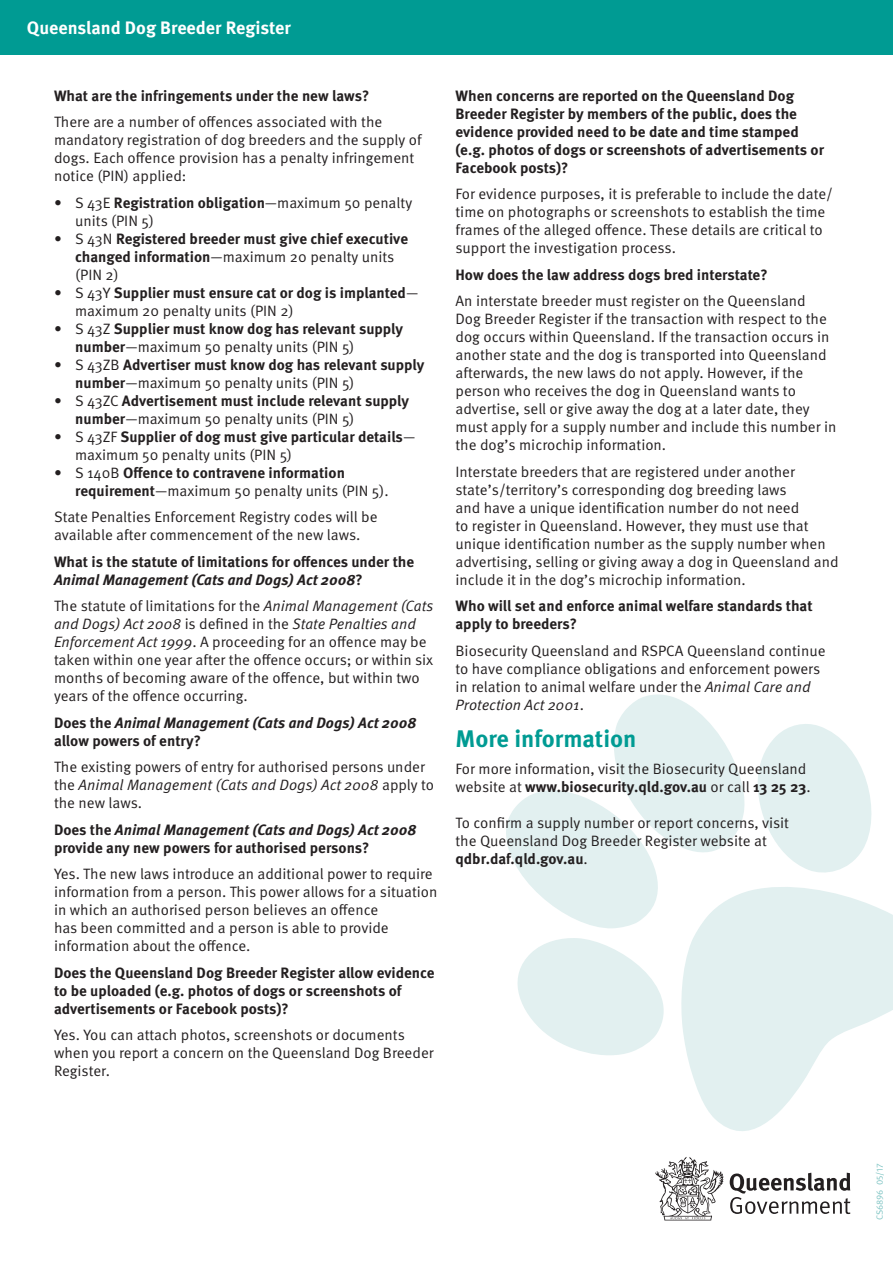
<style>
.page{position:relative;width:893px;height:1263px;background:#fff}
.page>*{position:absolute;margin:0;border:0;box-sizing:border-box;transform-origin:0 0}
.t1{font:700 24px "Meta OT";color:#009b93}
.t2{font:700 18px "Meta OT";color:#fff}
.t3{font:15px/18px "Meta OT";color:#231f20}
.t4{font:700 15px/18px "Meta OT";color:#231f20}
.t5{font:italic 700 15px/18px "Meta OT";color:#231f20}
.t6{font:9px "Meta OT";color:#7cc3c2}
.s1{font-weight:700}
.s2{font-weight:400}
.s3{font-style:italic}
.s4{font-style:normal}
</style>
<div class="page">
<svg style="left:517px;top:938px;width:147px;height:117px"></svg>
<svg style="left:506px;top:694px;width:366px;height:235px"></svg>
<svg style="left:680px;top:882px;width:213px;height:249px;fill:#e2f0f0"></svg>
<svg style="left:730px;top:1173px;width:120px;height:41px"></svg>
<svg style="left:655px;top:1157px;width:68px;height:63px"></svg>
<div style="left:0;top:0;width:893px;height:54px;background:#009b93"></div>
<p class="t2" style="left:27px;top:16px;width:265px">Queensland Dog Breeder Register</p>
<h3 class="t4" style="left:54px;top:87px;width:317px">What are the infringements under the new laws?</h3>
<p class="t3" style="left:54px;top:113px;width:369px">There are a number of offences associated with the mandatory registration of dog breeders and the supply of dogs. Each offence provision has a penalty infringement notice (PIN) applied:</p>
<p class="t3" style="left:75px;top:194px;width:338px;text-indent:-21px">• S 43E <span class="s1">Registration obligation</span>—maximum 50 penalty units (PIN 5)</p>
<p class="t4" style="left:75px;top:230px;width:334px;text-indent:-21px"><span class="s2">• S 43N</span> Registered breeder must give chief executive changed information<span class="s2">—maximum 20 penalty units (PIN 2)</span></p>
<p class="t4" style="left:75px;top:284px;width:345px;text-indent:-21px"><span class="s2">• S 43Y</span> Supplier must ensure cat or dog is implanted<span class="s2">— maximum 20 penalty units (PIN 2)</span></p>
<p class="t4" style="left:75px;top:320px;width:329px;text-indent:-21px"><span class="s2">• S 43Z</span> Supplier must know dog has relevant supply number<span class="s2">—maximum 50 penalty units (PIN 5)</span></p>
<p class="t4" style="left:75px;top:356px;width:351px;text-indent:-21px"><span class="s2">• S 43ZB</span> Advertiser must know dog has relevant supply number<span class="s2">—maximum 50 penalty units (PIN 5)</span></p>
<p class="t4" style="left:75px;top:392px;width:335px;text-indent:-21px"><span class="s2">• S 43ZC</span> Advertisement must include relevant supply number<span class="s2">—maximum 50 penalty units (PIN 5)</span></p>
<p class="t4" style="left:75px;top:428px;width:342px;text-indent:-21px"><span class="s2">• S 43ZF</span> Supplier of dog must give particular details<span class="s2">— maximum 50 penalty units (PIN 5)</span></p>
<p class="t4" style="left:75px;top:464px;width:315px;text-indent:-21px"><span class="s2">• S 140B</span> Offence to contravene information requirement<span class="s2">—maximum 50 penalty units (PIN 5).</span></p>
<p class="t3" style="left:54px;top:508px;width:325px">State Penalties Enforcement Registry codes will be available after commencement of the new laws.</p>
<h3 class="t4" style="left:54px;top:553px;width:362px">What is the statute of limitations for offences under the<br><span class="s3">Animal Management (Cats and Dogs) Act 2008</span>?</h3>
<p class="t3" style="left:54px;top:597px;width:381px">The statute of limitations for the <span class="s3">Animal Management (Cats and Dogs) Act 2008</span> is defined in the <span class="s3">State Penalties and Enforcement Act 1999</span>. A proceeding for an offence may be taken within one year after the offence occurs; or within six months of becoming aware of the offence, but within two years of the offence occurring.</p>
<h3 class="t5" style="left:54px;top:714px;width:364px"><span class="s4">Does the</span> Animal Management (Cats and Dogs) Act 2008 <span class="s4">allow powers of entry?</span></h3>
<p class="t3" style="left:54px;top:758px;width:382px">The existing powers of entry for authorised persons under the <span class="s3">Animal Management (Cats and Dogs) Act 2008</span> apply to the new laws.</p>
<h3 class="t4" style="left:54px;top:821px;width:364px">Does the <span class="s3">Animal Management (Cats and Dogs) Act 2008 </span>provide any new powers for authorised persons?</h3>
<p class="t3" style="left:54px;top:865px;width:385px">Yes. The new laws introduce an additional power to require information from a person. This power allows for a situation in which an authorised person believes an offence<br>has been committed and a person is able to provide information about the offence.</p>
<h3 class="t4" style="left:54px;top:964px;width:382px">Does the Queensland Dog Breeder Register allow evidence to be uploaded (e.g. photos of dogs or screenshots of advertisements or Facebook posts)?</h3>
<p class="t3" style="left:54px;top:1026px;width:381px">Yes. You can attach photos, screenshots or documents when you report a concern on the Queensland Dog Breeder<br>Register.</p>
<h3 class="t4" style="left:455px;top:87px;width:370px">When concerns are reported on the Queensland Dog Breeder Register by members of the public, does the evidence provided need to be date and time stamped (e.g. photos of dogs or screenshots of advertisements or Facebook posts)?</h3>
<p class="t3" style="left:455px;top:185px;width:379px">For evidence purposes, it is preferable to include the date/ time on photographs or screenshots to establish the time frames of the alleged offence. These details are critical to support the investigation process.</p>
<h3 class="t4" style="left:455px;top:266px;width:314px">How does the law address dogs bred interstate?</h3>
<p class="t3" style="left:455px;top:292px;width:382px">An interstate breeder must register on the Queensland<br>Dog Breeder Register if the transaction with respect to the dog occurs within Queensland. If the transaction occurs in another state and the dog is transported into Queensland afterwards, the new laws do not apply. However, if the person who receives the dog in Queensland wants to advertise, sell or give away the dog at a later date, they must apply for a supply number and include this number in the dog’s microchip information.</p>
<p class="t3" style="left:455px;top:463px;width:385px">Interstate breeders that are registered under another state’s/territory’s corresponding dog breeding laws<br>and have a unique identification number do not need<br>to register in Queensland. However, they must use that unique identification number as the supply number when advertising, selling or giving away a dog in Queensland and include it in the dog’s microchip information.</p>
<h3 class="t4" style="left:455px;top:597px;width:359px">Who will set and enforce animal welfare standards that apply to breeders?</h3>
<p class="t3" style="left:455px;top:642px;width:372px">Biosecurity Queensland and RSPCA Queensland continue to have compliance obligations and enforcement powers in relation to animal welfare under the <span class="s3">Animal Care and Protection Act 2001</span>.</p>
<h2 class="t1" style="left:455px;top:723px;width:183px">More information</h2>
<p class="t3" style="left:455px;top:759px;width:357px">For more information, visit the Biosecurity Queensland website at <span class="s1">www.biosecurity.qld.gov.au</span> or call <span class="s1">13 25 23</span>.</p>
<p class="t3" style="left:455px;top:813px;width:335px">To confirm a supply number or report concerns, visit the Queensland Dog Breeder Register website at <span class="s1">qdbr.daf.qld.gov.au</span>.</p>
<p class="t6" style="left:874px;top:1220px;width:59px;rotate:-90deg">CS6896 05/17</p>
</div>
